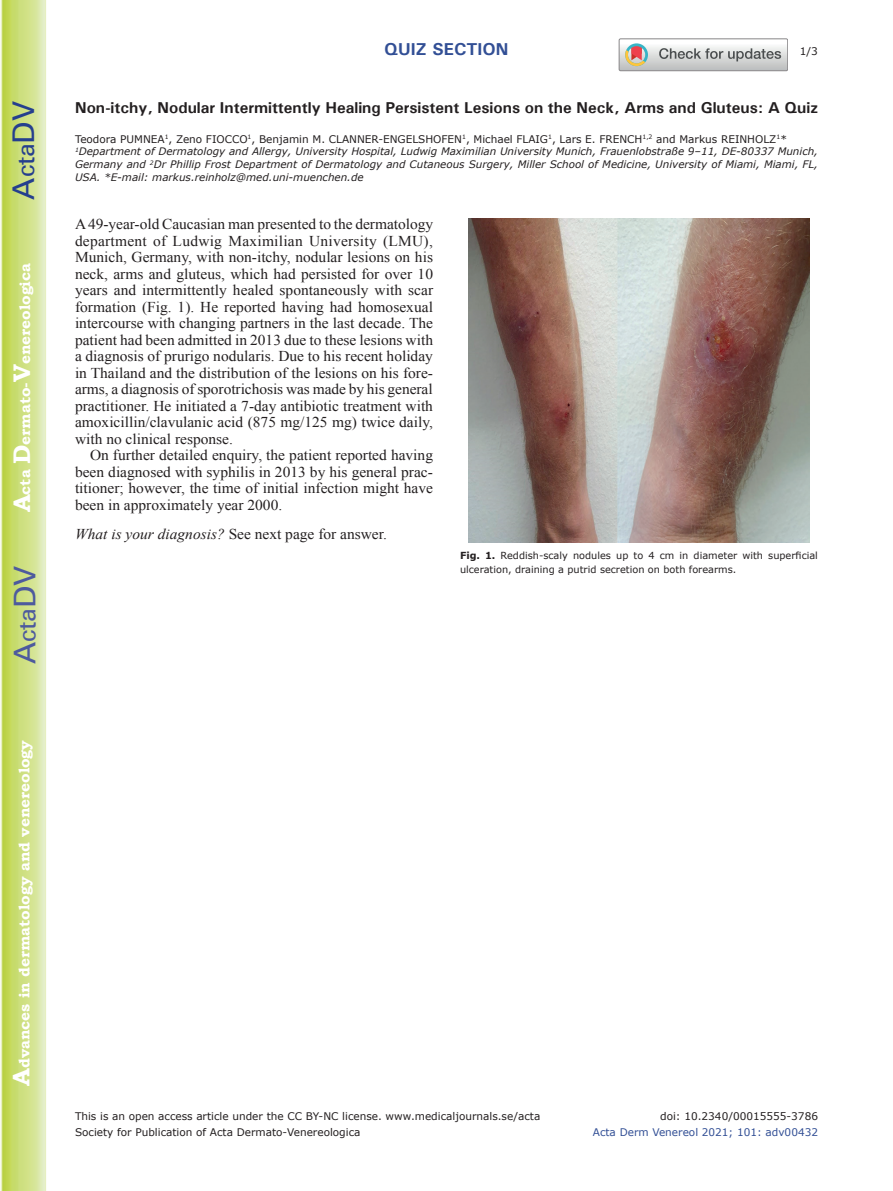
<style>
.page{position:relative;width:893px;height:1191px;background:#fff}
.page>*{position:absolute;margin:0;border:0;box-sizing:border-box;transform-origin:0 0}
.t1{font:30px "Univers";color:#4d5a9e}
.t2{font:30px "Univers";color:#253f8e}
.t3{font:700 17.25px "Univers";color:#324f95}
.t4{font:700 15.75px "Univers";color:#231f20}
.t5{font:15px/16.5px "Times New Roman";color:#231f20;text-align:justify}
.t6{font:700 15px "Bookman Old Style";color:#fff}
.t7{font:10.5px "Verdana";color:#231f20}
.t8{font:10.5px "Verdana";color:#324f95}
.t9{font:italic 10.35px/12.8px "Verdana";color:#231f20;text-align:justify}
.t10{font:9.75px/13.5px "Verdana";color:#231f20}
.s1{font-size:24px}
.s2{font-style:italic}
.s3{font-weight:700}
</style>
<div class="page">
<svg style="left:1px;top:0;width:45px;height:1191px;background:#cfe084"></svg>
<svg style="left:619px;top:39px;width:169px;height:32px"></svg>
<img style="left:469px;top:219px;width:340px;height:324px">
<h1 class="t2" style="left:6px;top:199px;width:100px;rotate:-90deg">A<span class="s1">cta</span>DV</h1>
<p class="t6" style="left:16px;top:512px;width:251px;rotate:-90deg"><span class="s1">A</span>cta <span class="s1">D</span>ermato-<span class="s1">V</span>enereologica</p>
<h1 class="t1" style="left:7px;top:664px;width:100px;rotate:-90deg">A<span class="s1">cta</span>DV</h1>
<p class="t6" style="left:15px;top:1086px;width:347px;rotate:-90deg"><span class="s1">A</span>dvances in dermatology and venereology</p>
<p class="t3" style="left:384px;top:38px;width:126px">QUIZ SECTION</p>
<p class="t7" style="left:800px;top:44px;width:20px">1/3</p>
<p class="t4" style="left:75px;top:97px;width:745px">Non-itchy, Nodular Intermittently Healing Persistent Lesions on the Neck, Arms and Gluteus: A Quiz</p>
<p class="t7" style="left:75px;top:132px;width:713px">Teodora PUMNEA<sup>1</sup>, Zeno FIOCCO<sup>1</sup>, Benjamin M. CLANNER-ENGELSHOFEN<sup>1</sup>, Michael FLAIG<sup>1</sup>, Lars E. FRENCH<sup>1,2</sup> and Markus REINHOLZ<sup>1</sup>*</p>
<p class="t9" style="left:75px;top:145px;width:744px"><sup>1</sup>Department of Dermatology and Allergy, University Hospital, Ludwig Maximilian University Munich, Frauenlobstraße 9–11, DE-80337 Munich, Germany and <sup>2</sup>Dr Phillip Frost Department of Dermatology and Cutaneous Surgery, Miller School of Medicine, University of Miami, Miami, FL, USA. *E-mail: markus.reinholz@med.uni-muenchen.de</p>
<p class="t5" style="left:75px;top:216px;width:360px">A 49-year-old Caucasian man presented to the dermatology department of Ludwig Maximilian University (LMU), Munich, Germany, with non-itchy, nodular lesions on his neck, arms and gluteus, which had persisted for over 10 years and intermittently healed spontaneously with scar formation (Fig. 1). He reported having had homosexual intercourse with changing partners in the last decade. The patient had been admitted in 2013 due to these lesions with a diagnosis of prurigo nodularis. Due to his recent holiday in Thailand and the distribution of the lesions on his fore&shy;arms, a diagnosis of sporotrichosis was made by his general practitioner. He initiated a 7-day antibiotic treatment with amoxicillin/clavulanic acid (875 mg/125 mg) twice daily, with no clinical response.</p>
<p class="t5" style="left:75px;top:447px;width:360px;text-indent:15px">On further detailed enquiry, the patient reported having been diagnosed with syphilis in 2013 by his general prac&shy;titioner; however, the time of initial infection might have been in approximately year 2000.</p>
<p class="t5" style="left:75px;top:525px;width:313px"><span class="s2">What is your diagnosis?</span> See next page for answer.</p>
<p class="t10" style="left:460px;top:549px;width:359px"><span class="s3">Fig. 1.</span> Reddish-scaly nodules up to 4 cm in diameter with superficial ulceration, draining a putrid secretion on both forearms.</p>
<p class="t7" style="left:75px;top:1109px;width:467px">This is an open access article under the CC BY-NC license. www.medicaljournals.se/acta</p>
<p class="t7" style="left:660px;top:1109px;width:159px">doi: 10.2340/00015555-3786</p>
<p class="t7" style="left:75px;top:1125px;width:287px">Society for Publication of Acta Dermato-Venereologica</p>
<p class="t8" style="left:593px;top:1125px;width:227px">Acta Derm Venereol 2021; 101: adv00432</p>
</div>
